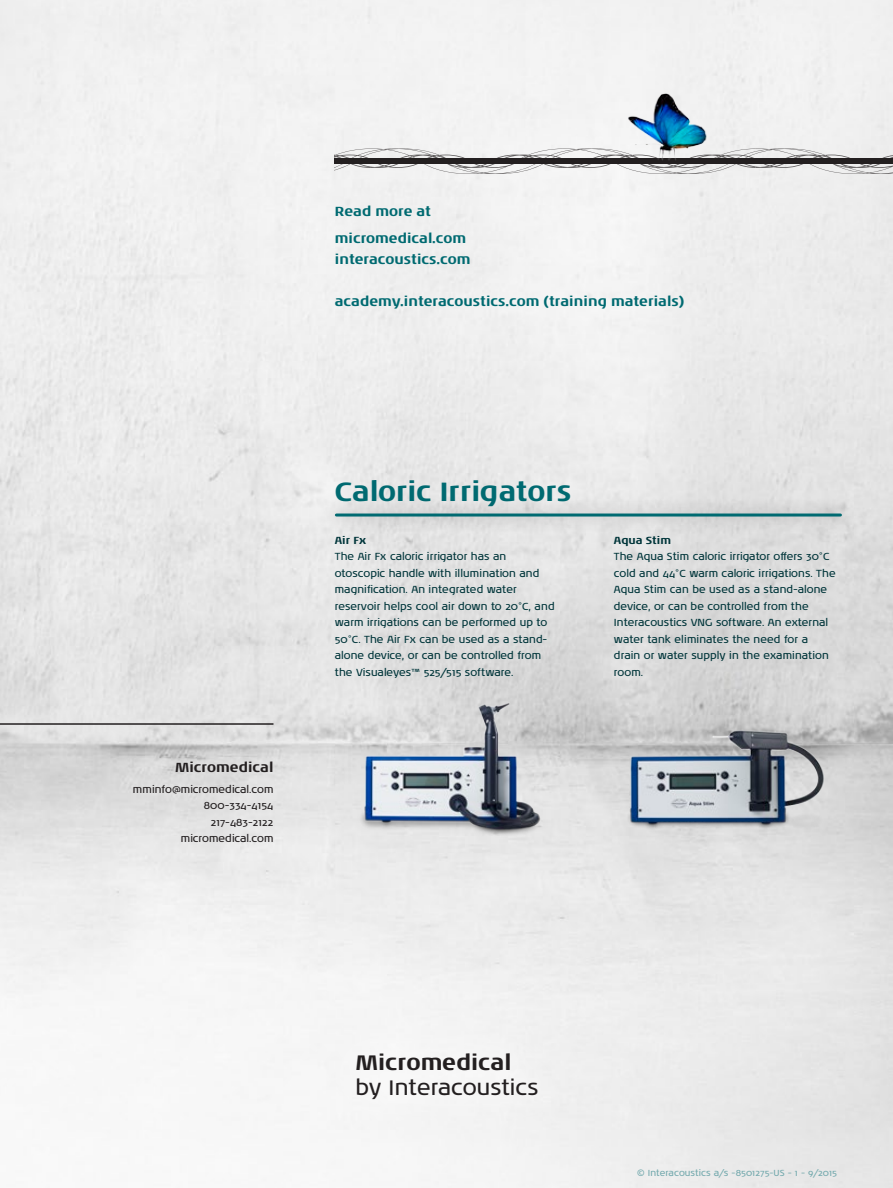
<style>
.page{position:relative;width:893px;height:1188px;background:#fff}
.page>*{position:absolute;margin:0;border:0;box-sizing:border-box;transform-origin:0 0}
.t1{font:700 27px "Noa LT Pro";color:#006a71}
.t2{font:21.45px/25.8px "Noa LT Pro";color:#231f20}
.t3{font:700 13.5px/21px "Noa LT Pro";color:#006a71}
.t4{font:700 13.5px "Noa LT Pro";color:#231f20}
.Body_text_white{font:10.5px/16.5px "Noa LT Pro";color:#00353a}
.t5{font:10.5px "Noa LT Pro";color:#231f20}
.Body_text_white-2{font:700 10.5px "Noa LT Pro";color:#00353a}
.Body_text{font:9px "Noa LT Pro";color:#75aaae}
.s1{font-weight:700}
</style>
<div class="page">
<img style="left:0;top:0;width:893px;height:1188px">
<div style="left:0;top:699px;width:295px;height:49px;background:#fff;opacity:.55"></div>
<hr style="left:0;top:723px;width:273px;height:2px;background:#231f20">
<svg style="left:335px;top:148px;width:558px;height:26px"></svg>
<div style="left:335px;top:159px;width:558px;height:5px;background:#231f20"></div>
<img style="left:625px;top:83px;width:87px;height:85px">
<img style="left:348px;top:698px;width:197px;height:140px">
<img style="left:624px;top:709px;width:204px;height:123px">
<div style="left:319px;top:497px;width:539px;height:36px;background:#231f20;opacity:.51"></div>
<hr style="left:336px;top:514px;width:504px;height:3px;background:#006a71">
<div style="left:315px;top:1012px;width:263px;height:128px;background:#f5f5f5"></div>
<p class="t3" style="left:335px;top:199px;width:98px">Read more at</p>
<p class="t3" style="left:335px;top:226px;width:137px">micromedical.com interacoustics.com</p>
<p class="t3" style="left:335px;top:289px;width:351px">academy.interacoustics.com (training materials)</p>
<p class="t4" style="left:175px;top:757px;width:100px">Micromedical</p>
<p class="t5" style="left:133px;top:782px;width:142px">mminfo@micromedical.com</p>
<p class="t5" style="left:204px;top:798px;width:71px">800-334-4154</p>
<p class="t5" style="left:211px;top:815px;width:64px">217-483-2122</p>
<p class="t5" style="left:181px;top:831px;width:94px">micromedical.com</p>
<p class="t1" style="left:335px;top:471px;width:238px">Caloric Irrigators</p>
<p class="Body_text_white-2" style="left:335px;top:532px;width:33px">Air Fx</p>
<p class="Body_text_white" style="left:335px;top:548px;width:221px">The Air Fx caloric irrigator has an otoscopic handle with illumination and magnification. An integrated water reservoir helps cool air down to 20°C, and</p>
<p class="Body_text_white" style="left:335px;top:614px;width:214px">warm irrigations can be performed up to 50°C. The Air Fx can be used as a stand&shy;alone device, or can be controlled from the Visualeyes™ 525/515 software.</p>
<p class="Body_text_white-2" style="left:614px;top:532px;width:59px">Aqua Stim</p>
<p class="Body_text_white" style="left:614px;top:548px;width:223px">The Aqua Stim caloric irrigator offers 30°C cold and 44°C warm caloric irrigations. The Aqua Stim can be used as a stand-alone device, or can be controlled from the Interacoustics VNG software. An external water tank eliminates the need for a drain or water supply in the examination room.</p>
<p class="t2" style="left:355px;top:1049px;width:185px"><span class="s1">Micromedical </span>by Interacoustics</p>
<p class="Body_text" style="left:637px;top:1166px;width:201px">© Interacoustics a/s -8501275-US - 1 - 9/2015</p>
</div>
